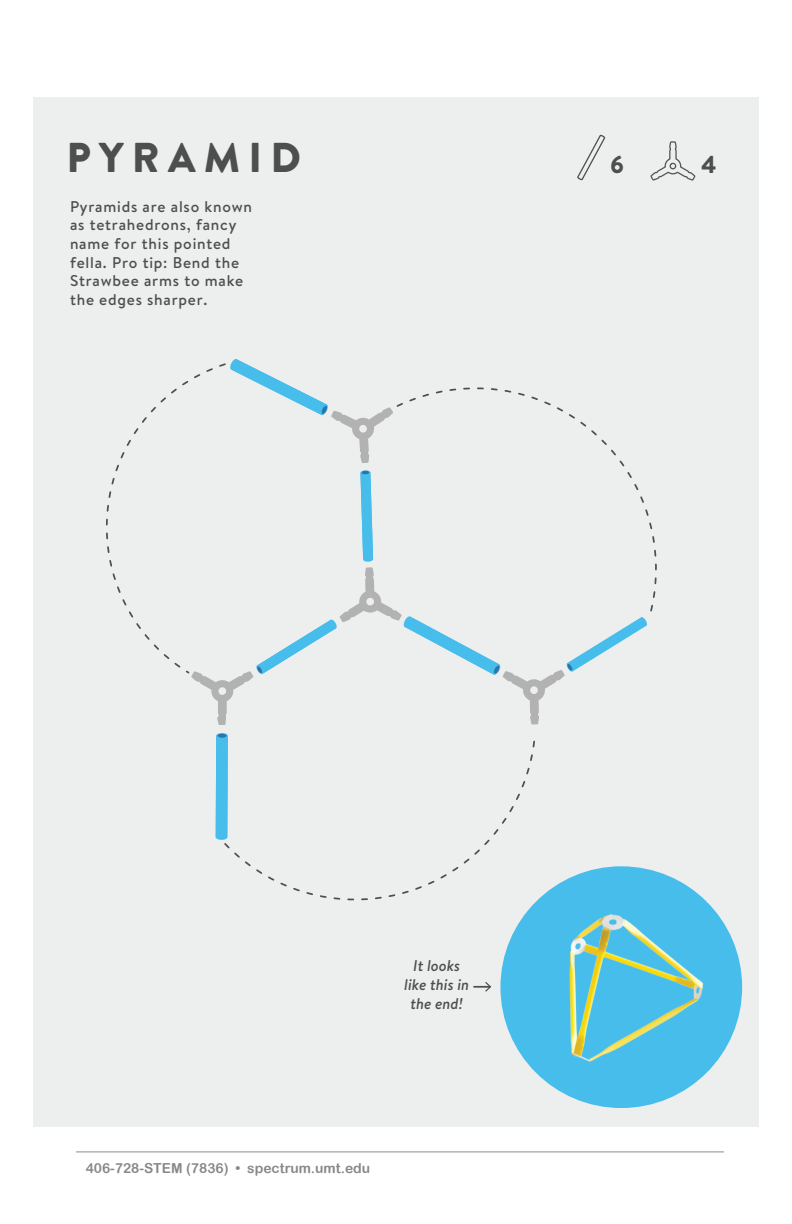
<style>
.page{position:relative;width:792px;height:1224px;background:#fff}
.page>*{position:absolute;margin:0;border:0;box-sizing:border-box;transform-origin:0 0}
.t1{font:900 41.6px "Brandon Grotesque";letter-spacing:.2em;color:#4d4e4e}
.t2{font:900 24.2px "Brandon Text";color:#4d4e4e}
.t3{font:500 15.6px/18.6px "Brandon Text";letter-spacing:.05em;color:#4d4e4e}
.t4{font:italic 500 15.6px/19px "Brandon Text";color:#4d4e4e;text-align:center}
.t5{font:13.8px "Arial Rounded MT Bold";color:#231f20}
</style>
<div class="page">
<hr style="left:76px;top:1151px;width:648px;height:1px;background:#8b8d90">
<div style="left:33px;top:97px;width:726px;height:1030px;background:#edeeee"></div>
<svg style="left:577px;top:134px;width:28px;height:47px"></svg>
<svg style="left:191px;top:470px;width:456px;height:255px"></svg>
<svg style="left:230px;top:359px;width:163px;height:104px"></svg>
<svg style="left:216px;top:733px;width:7px;height:107px"></svg>
<svg style="left:223px;top:733px;width:312px;height:168px"></svg>
<svg style="left:106px;top:363px;width:121px;height:312px"></svg>
<svg style="left:395px;top:387px;width:262px;height:231px"></svg>
<svg style="left:650px;top:141px;width:46px;height:40px"></svg>
<div style="left:500px;top:866px;width:242px;height:242px;background:#47bdec;border-radius:50%"></div>
<svg style="left:474px;top:982px;width:17px;height:10px"></svg>
<img style="left:569px;top:914px;width:135px;height:148px">
<p class="t1" style="left:66px;top:128px;width:236px">PYRAMID</p>
<p class="t3" style="left:70px;top:197px;width:183px">Pyramids are also known as tetrahedrons, fancy name for this pointed fella. Pro tip: Bend the<br>Strawbee arms to make the edges sharper.</p>
<p class="t2" style="left:610px;top:147px;width:16px">6</p>
<p class="t2" style="left:701px;top:147px;width:17px">4</p>
<p class="t4" style="left:404px;top:956px;width:66px">It looks like this in the end!</p>
<p class="t5" style="left:86px;top:1160px;width:286px">406-728-STEM (7836) • spectrum.umt.edu</p>
</div>
